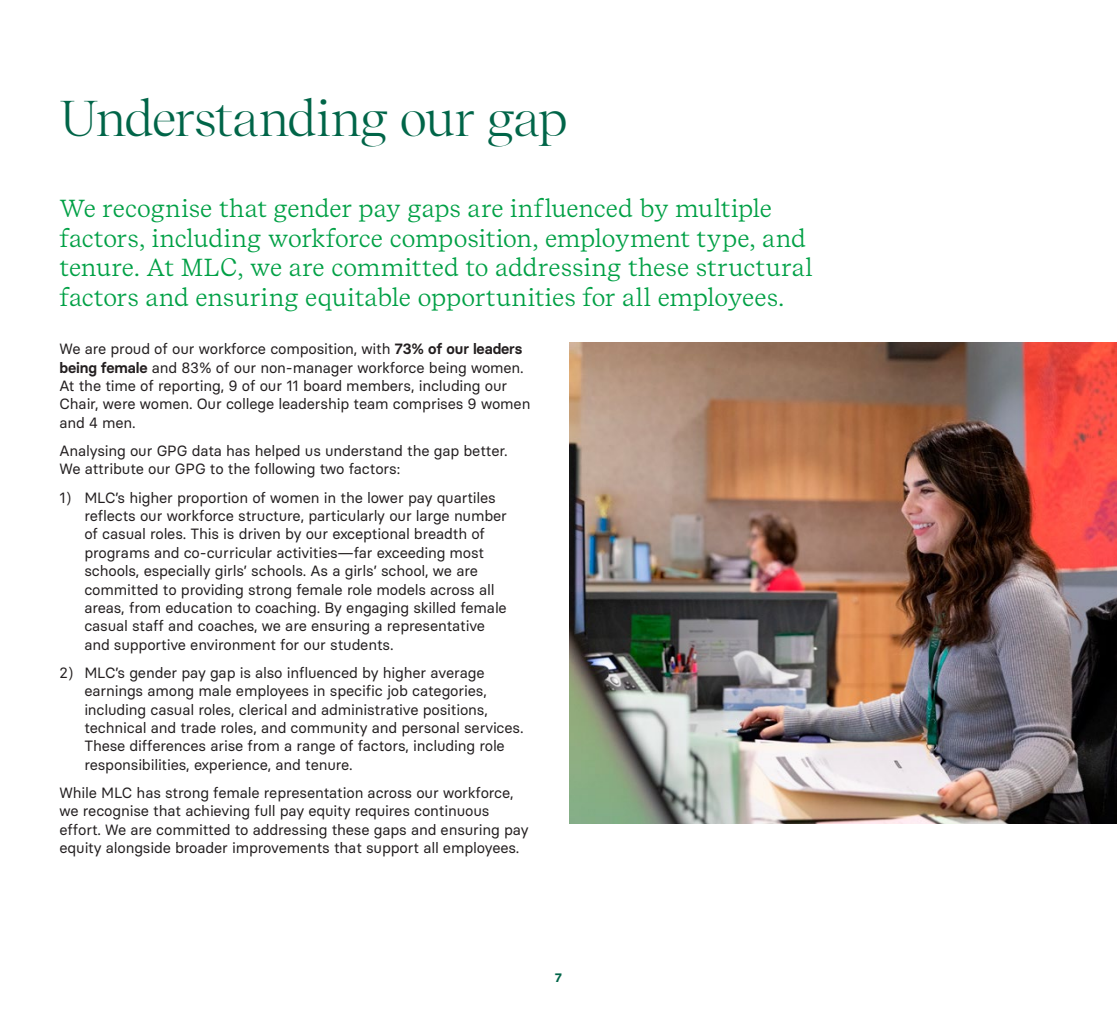
<style>
.page{position:relative;width:1117px;height:1017px;background:#fff}
.page>*{position:absolute;margin:0;border:0;box-sizing:border-box;transform-origin:0 0}
.t1{font:49px "Recife Display";letter-spacing:-.02em;color:#006548}
.t2{font:24.5px/29.8px "Recife Text";color:#00a045}
.t3{font:14.88px/18.4px "Basier Circle";letter-spacing:-.01em;color:#231f20}
.t4{font:700 12.25px "Basier Circle";color:#006548}
.s1{font-weight:600}
</style>
<div class="page">
<img style="left:569px;top:342px;width:547px;height:482px">
<h1 class="t1" style="left:60px;top:84px;width:509px">Understanding our gap</h1>
<p class="t2" style="left:60px;top:193px;width:754px">We recognise that gender pay gaps are influenced by multiple factors, including workforce composition, employment type, and tenure. At MLC, we are committed to addressing these structural factors and ensuring equitable opportunities for all employees.</p>
<p class="t3" style="left:60px;top:340px;width:472px">We are proud of our workforce composition, with <span class="s1">73% of our leaders being female</span> and 83% of our non-manager workforce being women.<br>At the time of reporting, 9 of our 11 board members, including our Chair, were women. Our college leadership team comprises 9 women and 4 men.</p>
<p class="t3" style="left:60px;top:441px;width:449px">Analysing our GPG data has helped us understand the gap better.<br>We attribute our GPG to the following two factors:</p>
<p class="t3" style="left:84px;top:488px;width:424px;text-indent:-25px">1) MLC’s higher proportion of women in the lower pay quartiles reflects our workforce structure, particularly our large number of casual roles. This is driven by our exceptional breadth of programs and co-curricular activities—far exceeding most schools, especially girls’ schools. As a girls’ school, we are committed to providing strong female role models across all areas, from education to coaching. By engaging skilled female casual staff and coaches, we are ensuring a representative and supportive environment for our students.</p>
<p class="t3" style="left:84px;top:663px;width:440px;text-indent:-25px">2) MLC’s gender pay gap is also influenced by higher average earnings among male employees in specific job categories, including casual roles, clerical and administrative positions, technical and trade roles, and community and personal services.<br>These differences arise from a range of factors, including role responsibilities, experience, and tenure.</p>
<p class="t3" style="left:59px;top:783px;width:470px">While MLC has strong female representation across our workforce, we recognise that achieving full pay equity requires continuous effort. We are committed to addressing these gaps and ensuring pay equity alongside broader improvements that support all employees.</p>
<p class="t4" style="left:555px;top:970px;width:8px">7</p>
</div>
